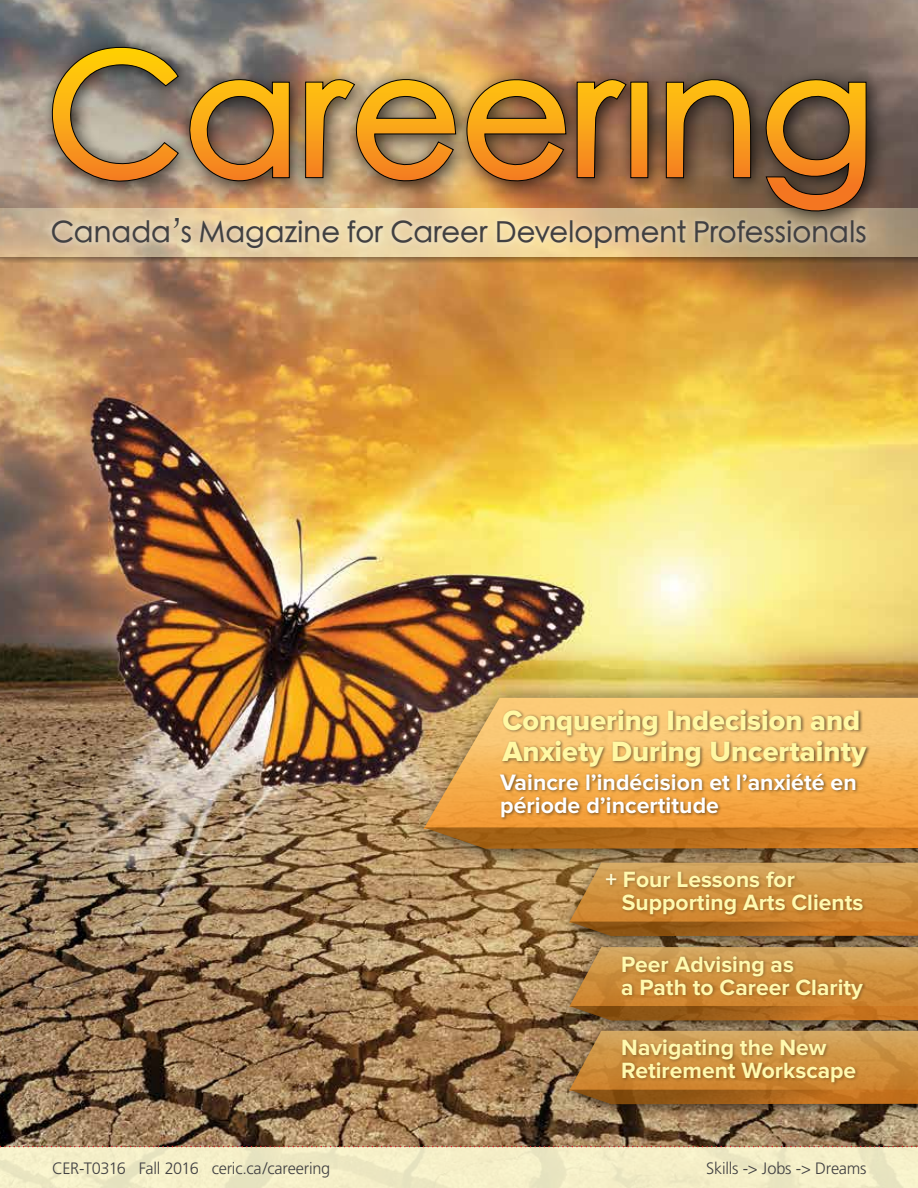
<style>
.page{position:relative;width:918px;height:1188px;background:#fff}
.page>*{position:absolute;margin:0;border:0;box-sizing:border-box;transform-origin:0 0}
.t1{font:500 29.25px "ST Heiti SC";letter-spacing:.005em;color:#414042}
.t2{font:28.95px/30.5px "Proxima Nova Extrabld";color:#fff8a3}
.t3{font:700 23.1px/23.1px "Proxima Nova";color:#fff}
.t4{font:700 22.95px/23px "Proxima Nova";color:#fff9ae}
.t5{font:300 16.5px "Frutiger";letter-spacing:-.015em;color:#414042}
.s1{color:#fffcd5}
</style>
<div class="page">
<img style="left:0;top:0;width:918px;height:1145px">
<div style="left:0;top:1145px;width:918px;height:43px;background:#000;opacity:.5"></div>
<div style="left:0;top:1147px;width:918px;height:41px;background:linear-gradient(to right,#f2edc7,#f3edc7)"></div>
<svg style="left:0;top:208px;width:918px;height:49px;background:#b8a183"></svg>
<div style="left:39px;top:34px;width:847px;height:197px;background:#000;opacity:.75"></div>
<img style="left:52px;top:0;width:815px;height:325px">
<svg style="left:0;top:257px;width:918px;height:6px;background:#9c7140"></svg>
<svg style="left:0;top:1146px;width:918px;height:1px"></svg>
<div style="left:411px;top:683px;width:507px;height:188px;background:#000;opacity:.75"></div>
<svg style="left:424px;top:698px;width:494px;height:129px;background:#e9ad5a"></svg>
<svg style="left:424px;top:827px;width:494px;height:22px;background:#b56e1f"></svg>
<div style="left:500px;top:708px;width:371px;height:62px;background:#000;opacity:.5"></div>
<div style="left:499px;top:772px;width:360px;height:49px;background:#000;opacity:.5"></div>
<div style="left:560px;top:853px;width:358px;height:98px;background:#000;opacity:.75"></div>
<svg style="left:569px;top:863px;width:349px;height:73px;background:#bd8137"></svg>
<div style="left:605px;top:870px;width:261px;height:48px;background:#000;opacity:.3"></div>
<div style="left:560px;top:937px;width:358px;height:99px;background:#000;opacity:.75"></div>
<svg style="left:569px;top:947px;width:349px;height:74px;background:#ba7e36"></svg>
<div style="left:620px;top:954px;width:247px;height:48px;background:#000;opacity:.3"></div>
<div style="left:560px;top:1021px;width:358px;height:99px;background:#000;opacity:.75"></div>
<svg style="left:569px;top:1031px;width:349px;height:73px;background:#bb7f36"></svg>
<div style="left:621px;top:1038px;width:239px;height:48px;background:#000;opacity:.3"></div>
<p class="t1" style="left:51px;top:218px;width:817px">Canada’s Magazine for Career Development Professionals</p>
<p class="t2" style="left:502px;top:706px;width:365px">Conquering Indecision and<br>Anxiety During Uncertainty</p>
<p class="t3" style="left:500px;top:771px;width:358px">Vaincre l’indécision et l’anxiété en période d’incertitude</p>
<p class="t4" style="left:622px;top:869px;width:243px;text-indent:-16px"><span class="s1">+</span> Four Lessons for<br>Supporting Arts Clients</p>
<p class="t4" style="left:621px;top:953px;width:243px">Peer Advising as<br>a Path to Career Clarity</p>
<p class="t4" style="left:621px;top:1037px;width:236px">Navigating the New<br>Retirement Workscape</p>
<p class="t5" style="left:52px;top:1159px;width:280px">CER-T0316 Fall 2016 ceric.ca/careering</p>
<p class="t5" style="left:706px;top:1159px;width:162px">Skills -&gt; Jobs -&gt; Dreams</p>
</div>
